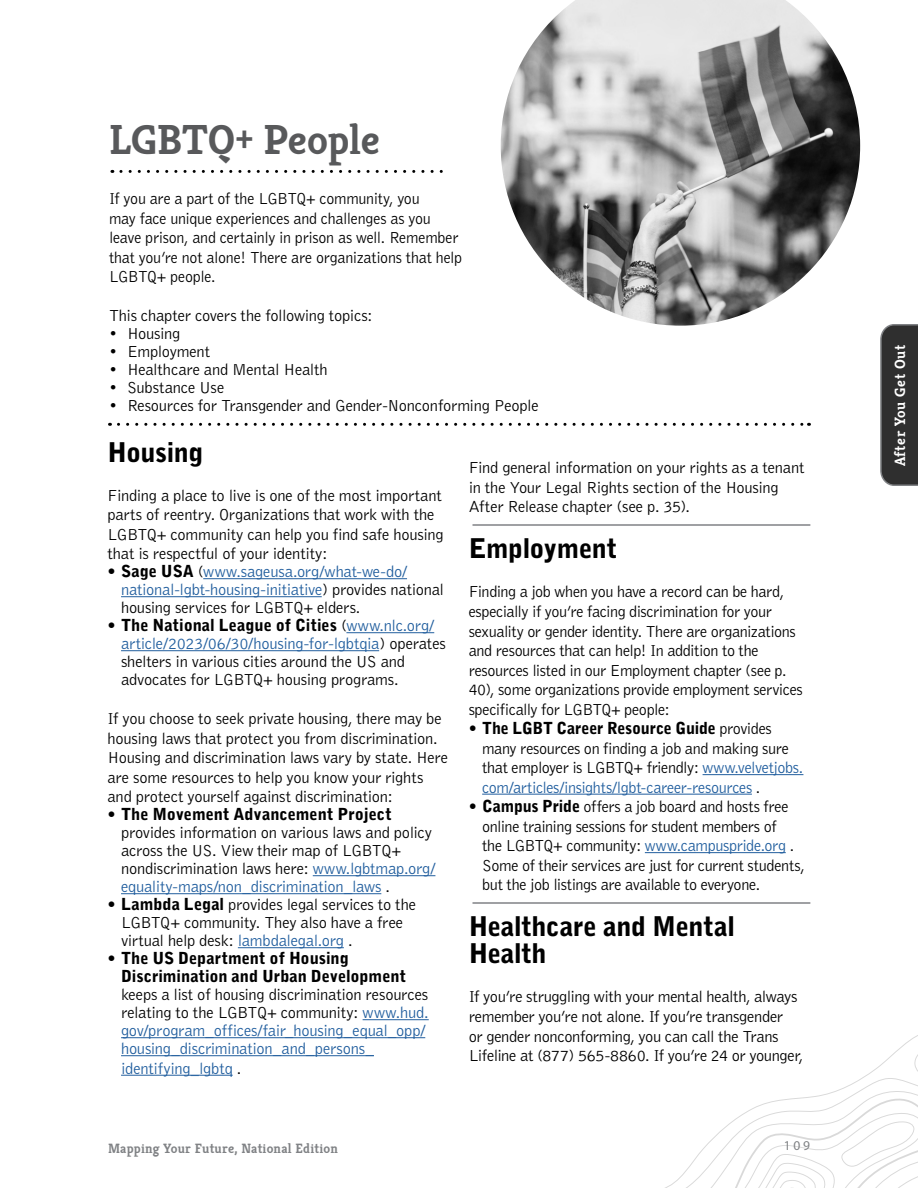
<style>
.page{position:relative;width:918px;height:1188px;background:#fff}
.page>*{position:absolute;margin:0;border:0;box-sizing:border-box;transform-origin:0 0}
.t1{font:700 42px "Kreon";color:#58595b}
.t2{font:900 27px/27px "Bell Gothic";letter-spacing:-.015em;color:#000}
.t3{font:300 16.5px/19.5px "Bell Gothic";letter-spacing:-.02em;color:#000}
.t4{font:300 16.5px/18px "Bell Gothic";letter-spacing:-.015em;color:#215e9e}
.t5{font:900 16.5px/18px "Bell Gothic";letter-spacing:-.005em;color:#000}
.t6{font:700 15px "Kreon";letter-spacing:.04em;color:#fff}
.t7{font:700 13.5px "Kreon";letter-spacing:.015em;color:#808285}
.t8{font:13.5px "Myriad Pro";color:#808285}
.s1{font-weight:900;color:#000}
.s2{color:#000}
.s3{font-weight:900}
.s4{color:#215e9e}
</style>
<div class="page">
<svg style="left:665px;top:1035px;width:253px;height:153px"></svg>
<svg style="left:880px;top:324px;width:38px;height:162px;background:#373737"></svg>
<svg style="left:121px;top:170px;width:322px;height:3px"></svg>
<hr style="left:203px;top:578px;width:204px;height:1px;background:#215e9e">
<hr style="left:121px;top:596px;width:201px;height:1px;background:#215e9e">
<hr style="left:346px;top:632px;width:88px;height:1px;background:#215e9e">
<hr style="left:121px;top:650px;width:258px;height:1px;background:#215e9e">
<hr style="left:313px;top:875px;width:122px;height:1px;background:#215e9e">
<hr style="left:121px;top:893px;width:260px;height:1px;background:#215e9e">
<hr style="left:238px;top:947px;width:106px;height:1px;background:#215e9e">
<hr style="left:363px;top:1019px;width:66px;height:1px;background:#215e9e">
<hr style="left:121px;top:1037px;width:304px;height:1px;background:#215e9e">
<hr style="left:121px;top:1055px;width:253px;height:1px;background:#215e9e">
<hr style="left:121px;top:1075px;width:112px;height:1px;background:#215e9e">
<hr style="left:703px;top:774px;width:100px;height:1px;background:#215e9e">
<hr style="left:482px;top:794px;width:270px;height:1px;background:#215e9e">
<hr style="left:645px;top:852px;width:141px;height:1px;background:#215e9e">
<svg style="left:118px;top:423px;width:691px;height:3px"></svg>
<hr style="left:472px;top:524px;width:338px;height:2px;background:#808285">
<hr style="left:472px;top:902px;width:338px;height:2px;background:#808285">
<img style="left:501px;top:0;width:359px;height:326px">
<h1 class="t1" style="left:109px;top:106px;width:272px">LGBTQ+ People</h1>
<p class="t3" style="left:109px;top:189px;width:355px">If you are a part of the LGBTQ+ community, you<br>may face unique experiences and challenges as you leave prison, and certainly in prison as well. Remember that you’re not alone! There are organizations that help LGBTQ+ people.</p>
<p class="t3" style="left:109px;top:306px;width:265px">This chapter covers the following topics:</p>
<p class="t3" style="left:109px;top:324px;width:73px">• Housing</p>
<p class="t3" style="left:109px;top:342px;width:103px">• Employment</p>
<p class="t3" style="left:109px;top:360px;width:220px">• Healthcare and Mental Health</p>
<p class="t3" style="left:109px;top:378px;width:117px">• Substance Use</p>
<p class="t3" style="left:109px;top:396px;width:431px">• Resources for Transgender and Gender-Nonconforming People</p>
<h2 class="t2" style="left:108px;top:439px;width:97px">Housing</h2>
<p class="t3" style="left:108px;top:486px;width:338px">Finding a place to live is one of the most important parts of reentry. Organizations that work with the LGBTQ+ community can help you find safe housing that is respectful of your identity:</p>
<p class="t4" style="left:121px;top:563px;width:325px;text-indent:-13px"><span class="s1">• Sage USA</span> <span class="s2">(</span>www.sageusa.org/what-we-do/ national-lgbt-housing-initiative<span class="s2">) provides national housing services for LGBTQ+ elders.</span></p>
<p class="t3" style="left:121px;top:617px;width:326px;line-height:18px;text-indent:-13px"><span class="s3">• The National League of Cities</span> (<span class="s4">www.nlc.org/ article/2023/06/30/housing-for-lgbtqia</span>) operates shelters in various cities around the US and advocates for LGBTQ+ housing programs.</p>
<p class="t3" style="left:108px;top:709px;width:342px">If you choose to seek private housing, there may be housing laws that protect you from discrimination.<br>Housing and discrimination laws vary by state. Here are some resources to help you know your rights and protect yourself against discrimination:</p>
<p class="t5" style="left:108px;top:805px;width:286px">• The Movement Advancement Project</p>
<p class="t3" style="left:121px;top:824px;width:316px;line-height:18px">provides information on various laws and policy across the US. View their map of LGBTQ+ nondiscrimination laws here: <span class="s4">www.lgbtmap.org/ equality-maps/non_discrimination_laws</span> .</p>
<p class="t3" style="left:121px;top:896px;width:297px;line-height:18px;text-indent:-13px"><span class="s3">• Lambda Legal</span> provides legal services to the<br>LGBTQ+ community. They also have a free virtual help desk: <span class="s4">lambdalegal.org</span> .</p>
<p class="t5" style="left:121px;top:949px;width:287px;text-indent:-13px">• The US Department of Housing<br>Discrimination and Urban Development</p>
<p class="t4" style="left:121px;top:986px;width:309px"><span class="s2">keeps a list of housing discrimination resources relating to the LGBTQ+ community:</span> www.hud. gov/program_offices/fair_housing_equal_opp/ housing_discrimination_and_persons_</p>
<p class="t4" style="left:121px;top:1060px;width:122px">identifying_lgbtq <span class="s2">.</span></p>
<p class="t3" style="left:469px;top:458px;width:338px">Find general information on your rights as a tenant in the Your Legal Rights section of the Housing<br>After Release chapter (see p. 35).</p>
<h2 class="t2" style="left:469px;top:536px;width:150px">Employment</h2>
<p class="t3" style="left:469px;top:583px;width:336px">Finding a job when you have a record can be hard, especially if you’re facing discrimination for your sexuality or gender identity. There are organizations and resources that can help! In addition to the resources listed in our Employment chapter (see p.<br>40), some organizations provide employment services specifically for LGBTQ+ people:</p>
<p class="t3" style="left:482px;top:719px;width:323px;text-indent:-14px"><span class="s3">• The LGBT Career Resource Guide</span> provides many resources on finding a job and making sure that employer is LGBTQ+ friendly: <span class="s4">www.velvetjobs. com/articles/insights/lgbt-career-resources</span> .</p>
<p class="t3" style="left:482px;top:797px;width:324px;text-indent:-14px"><span class="s3">• Campus Pride</span> offers a job board and hosts free online training sessions for student members of<br>the LGBTQ+ community: <span class="s4">www.campuspride.org</span> .<br>Some of their services are just for current students, but the job listings are available to everyone.</p>
<h2 class="t2" style="left:469px;top:914px;width:268px">Healthcare and Mental<br>Health</h2>
<p class="t3" style="left:469px;top:988px;width:336px">If you’re struggling with your mental health, always remember you’re not alone. If you’re transgender<br>or gender nonconforming, you can call the Trans Lifeline at (877) 565-8860. If you’re 24 or younger,</p>
<p class="t7" style="left:108px;top:1138px;width:231px">Mapping Your Future, National Edition</p>
<p class="t8" style="left:784px;top:1137px;width:28px">109</p>
<p class="t6" style="left:888px;top:466px;width:123px;rotate:-90deg">After You Get Out</p>
</div>
